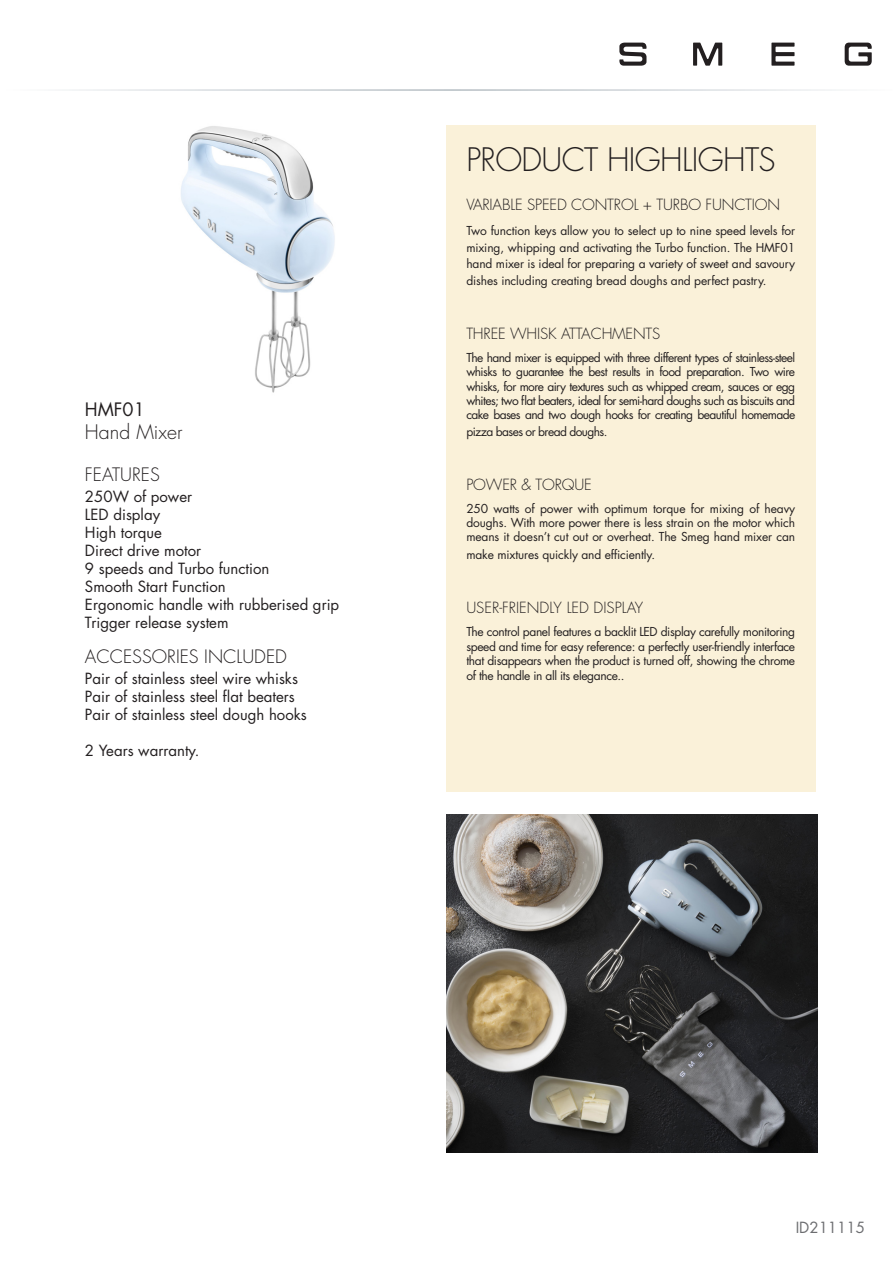
<style>
.page{position:relative;width:893px;height:1263px;background:#fff}
.page>*{position:absolute;margin:0;border:0;box-sizing:border-box;transform-origin:0 0}
.t1{font:300 31.5px "Futura Std";letter-spacing:-.02em;color:#231f20}
.t2{font:300 19.5px "Futura Std";color:#231f20}
.t3{font:300 18px "Futura Std";color:#231f20}
.t4{font:18px "Futura Std";color:#231f20}
.t5{font:15px "Futura Std";color:#231f20}
.Key_Feature_Header{font:300 15px "Futura Std";letter-spacing:-.01em;color:#231f20}
.Key_Features_Body{font:300 15px "Futura Std";letter-spacing:-.01em;color:#231f20}
.t6{font:15px "Futura Std";color:#6c6d70}
.Key_Features_Body-2{font:12px/14.4px "Futura Std";letter-spacing:-.01em;color:#231f20;text-align:justify}
.Key_Features_Body-3{font:12px "Futura Std";letter-spacing:-.05em;color:#231f20}
</style>
<div class="page">
<svg style="left:619px;top:43px;width:27px;height:23px"></svg>
<svg style="left:845px;top:43px;width:27px;height:23px"></svg>
<svg style="left:771px;top:43px;width:23px;height:23px"></svg>
<svg style="left:693px;top:43px;width:29px;height:23px"></svg>
<div style="left:446px;top:125px;width:370px;height:667px;background:#faf1d9"></div>
<img style="left:181px;top:126px;width:154px;height:267px">
<img style="left:446px;top:814px;width:372px;height:338px">
<p class="t4" style="left:85px;top:397px;width:61px">HMF01</p>
<p class="t2" style="left:85px;top:420px;width:99px">Hand Mixer</p>
<p class="t3" style="left:85px;top:463px;width:76px">FEATURES</p>
<p class="t5" style="left:85px;top:487px;width:109px">250W of power</p>
<p class="t5" style="left:85px;top:505px;width:77px">LED display</p>
<p class="t5" style="left:85px;top:523px;width:79px">High torque</p>
<p class="t5" style="left:85px;top:541px;width:118px">Direct drive motor</p>
<p class="t5" style="left:85px;top:559px;width:186px">9 speeds and Turbo function</p>
<p class="t5" style="left:85px;top:577px;width:142px">Smooth Start Function</p>
<p class="t5" style="left:85px;top:595px;width:256px">Ergonomic handle with rubberised grip</p>
<p class="t5" style="left:85px;top:613px;width:145px">Trigger release system</p>
<p class="t3" style="left:85px;top:646px;width:203px">ACCESSORIES INCLUDED</p>
<p class="t5" style="left:85px;top:669px;width:215px">Pair of stainless steel wire whisks</p>
<p class="t5" style="left:85px;top:687px;width:211px">Pair of stainless steel flat beaters</p>
<p class="t5" style="left:85px;top:705px;width:223px">Pair of stainless steel dough hooks</p>
<p class="t5" style="left:85px;top:741px;width:116px">2 Years warranty.</p>
<p class="t1" style="left:466px;top:140px;width:311px">PRODUCT HIGHLIGHTS</p>
<p class="Key_Feature_Header" style="left:466px;top:196px;width:315px">VARIABLE SPEED CONTROL + TURBO FUNCTION</p>
<p class="Key_Features_Body-2" style="left:466px;top:223px;width:330px;line-height:16.5px">Two function keys allow you to select up to nine speed levels for mixing, whipping and activating the Turbo function. The HMF01 hand mixer is ideal for preparing a variety of sweet and savoury dishes including creating bread doughs and perfect pastry.</p>
<p class="Key_Features_Body" style="left:466px;top:324px;width:195px">THREE WHISK ATTACHMENTS</p>
<p class="Key_Features_Body-2" style="left:466px;top:350px;width:330px">The hand mixer is equipped with three different types of stainless-steel whisks to guarantee the best results in food preparation. Two wire whisks, for more airy textures such as whipped cream, sauces or egg whites; two flat beaters, ideal for semi-hard doughs such as biscuits and cake bases and two dough hooks for creating beautiful homemade</p>
<p class="Key_Features_Body-3" style="left:466px;top:424px;width:143px">pizza bases or bread doughs.</p>
<p class="Key_Feature_Header" style="left:466px;top:475px;width:127px">POWER &amp; TORQUE</p>
<p class="Key_Features_Body-2" style="left:466px;top:501px;width:330px">250 watts of power with optimum torque for mixing of heavy doughs. With more power there is less strain on the motor which means it doesn’t cut out or overheat. The Smeg hand mixer can</p>
<p class="Key_Features_Body-2" style="left:466px;top:548px;width:190px">make mixtures quickly and efficiently.</p>
<p class="Key_Feature_Header" style="left:466px;top:599px;width:178px">USER-FRIENDLY LED DISPLAY</p>
<p class="Key_Features_Body-2" style="left:466px;top:625px;width:330px">The control panel features a backlit LED display carefully monitoring speed and time for easy reference: a perfectly user-friendly interface that disappears when the product is turned off, showing the chrome of the handle in all its elegance..</p>
<p class="t6" style="left:796px;top:1218px;width:71px">ID211115</p>
</div>
